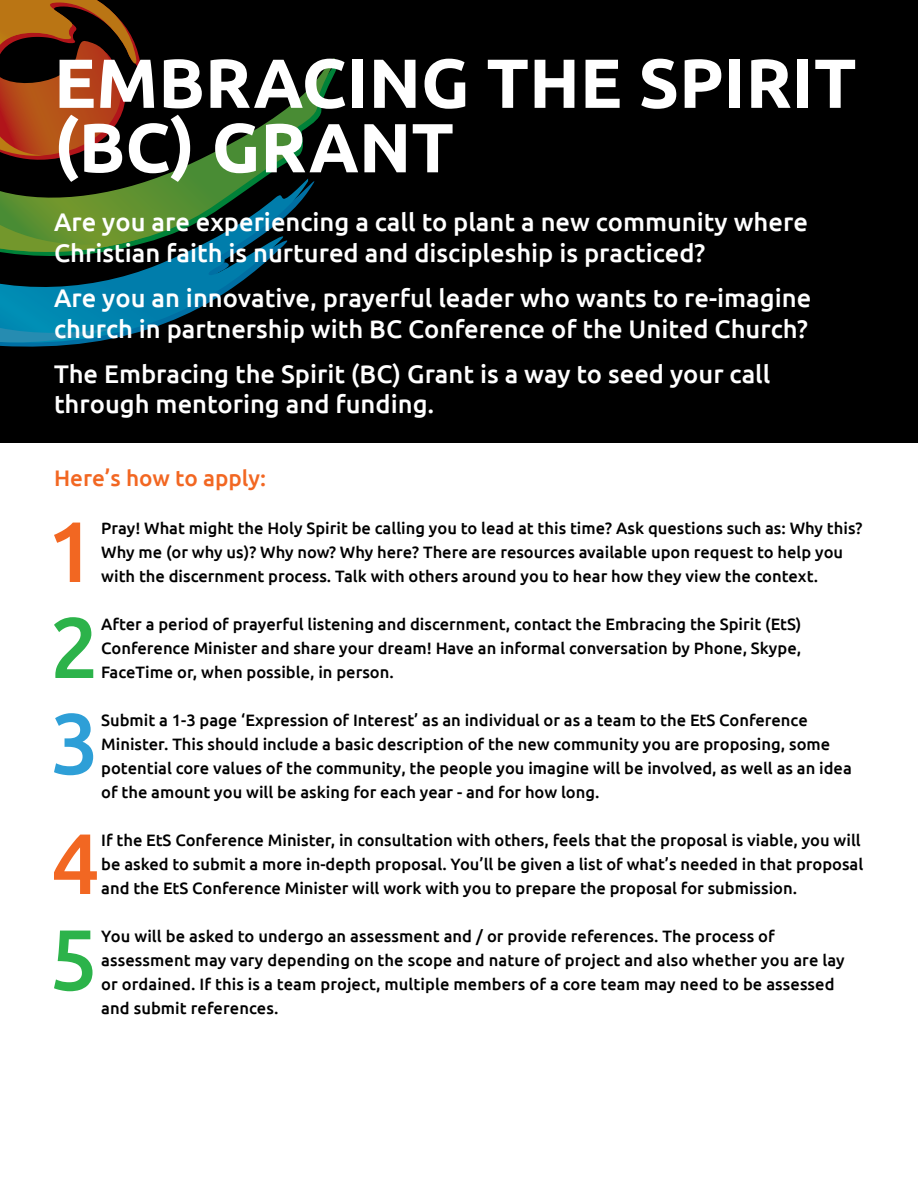
<style>
.page{position:relative;width:918px;height:1188px;background:#fff}
.page>*{position:absolute;margin:0;border:0;box-sizing:border-box;transform-origin:0 0}
.t1{font:500 85.8px "Ubuntu";color:#f26722}
.t2{font:500 85.8px "Ubuntu";color:#2cb34a}
.t3{font:500 85.8px "Ubuntu";color:#2e9fd7}
.t4{font:700 69.45px/64.5px "Ubuntu";color:#fff}
.t5{font:500 25.5px/30.6px "Ubuntu";color:#fff}
.t6{font:500 22.5px "Ubuntu";color:#f26722}
.t7{font:500 16.5px/24px "Ubuntu";color:#000}
</style>
<div class="page">
<div style="left:0;top:0;width:918px;height:443px;background:#000"></div>
<svg style="left:167px;top:58px;width:171px;height:134px"></svg>
<svg style="left:143px;top:174px;width:165px;height:157px"></svg>
<svg style="left:0;top:0;width:143px;height:347px"></svg>
<h2 class="t4" style="left:54px;top:50px;width:804px">EMBRACING THE SPIRIT (BC) GRANT</h2>
<h3 class="t5" style="left:54px;top:206px;width:755px">Are you are experiencing a call to plant a new community where<br>Christian faith is nurtured and discipleship is practiced?</h3>
<h3 class="t5" style="left:54px;top:282px;width:759px">Are you an innovative, prayerful leader who wants to re-imagine church in partnership with BC Conference of the United Church?</h3>
<h3 class="t5" style="left:54px;top:357px;width:718px">The Embracing the Spirit (BC) Grant is a way to seed your call through mentoring and funding.</h3>
<h3 class="t6" style="left:54px;top:464px;width:214px">Here’s how to apply:</h3>
<h1 class="t1" style="left:46px;top:497px;width:50px">1</h1>
<p class="t7" style="left:101px;top:516px;width:763px">Pray! What might the Holy Spirit be calling you to lead at this time? Ask questions such as: Why this?<br>Why me (or why us)? Why now? Why here? There are resources available upon request to help you with the discernment process. Talk with others around you to hear how they view the context.</p>
<h1 class="t2" style="left:50px;top:593px;width:50px">2</h1>
<p class="t7" style="left:101px;top:612px;width:702px;text-align:justify">After a period of prayerful listening and discernment, contact the Embracing the Spirit (EtS)<br>Conference Minister and share your dream! Have an informal conversation by Phone, Skype, FaceTime or, when possible, in person.</p>
<h1 class="t3" style="left:50px;top:689px;width:50px">3</h1>
<p class="t7" style="left:101px;top:708px;width:752px">Submit a 1-3 page ‘Expression of Interest’ as an individual or as a team to the EtS Conference Minister. This should include a basic description of the new community you are proposing, some potential core values of the community, the people you imagine will be involved, as well as an idea of the amount you will be asking for each year - and for how long.</p>
<h1 class="t1" style="left:51px;top:809px;width:50px">4</h1>
<p class="t7" style="left:101px;top:828px;width:764px">If the EtS Conference Minister, in consultation with others, feels that the proposal is viable, you will be asked to submit a more in-depth proposal. You’ll be given a list of what’s needed in that proposal and the EtS Conference Minister will work with you to prepare the proposal for submission.</p>
<h1 class="t2" style="left:49px;top:905px;width:50px">5</h1>
<p class="t7" style="left:101px;top:924px;width:745px">You will be asked to undergo an assessment and / or provide references. The process of assessment may vary depending on the scope and nature of project and also whether you are lay or ordained. If this is a team project, multiple members of a core team may need to be assessed and submit references.</p>
</div>
